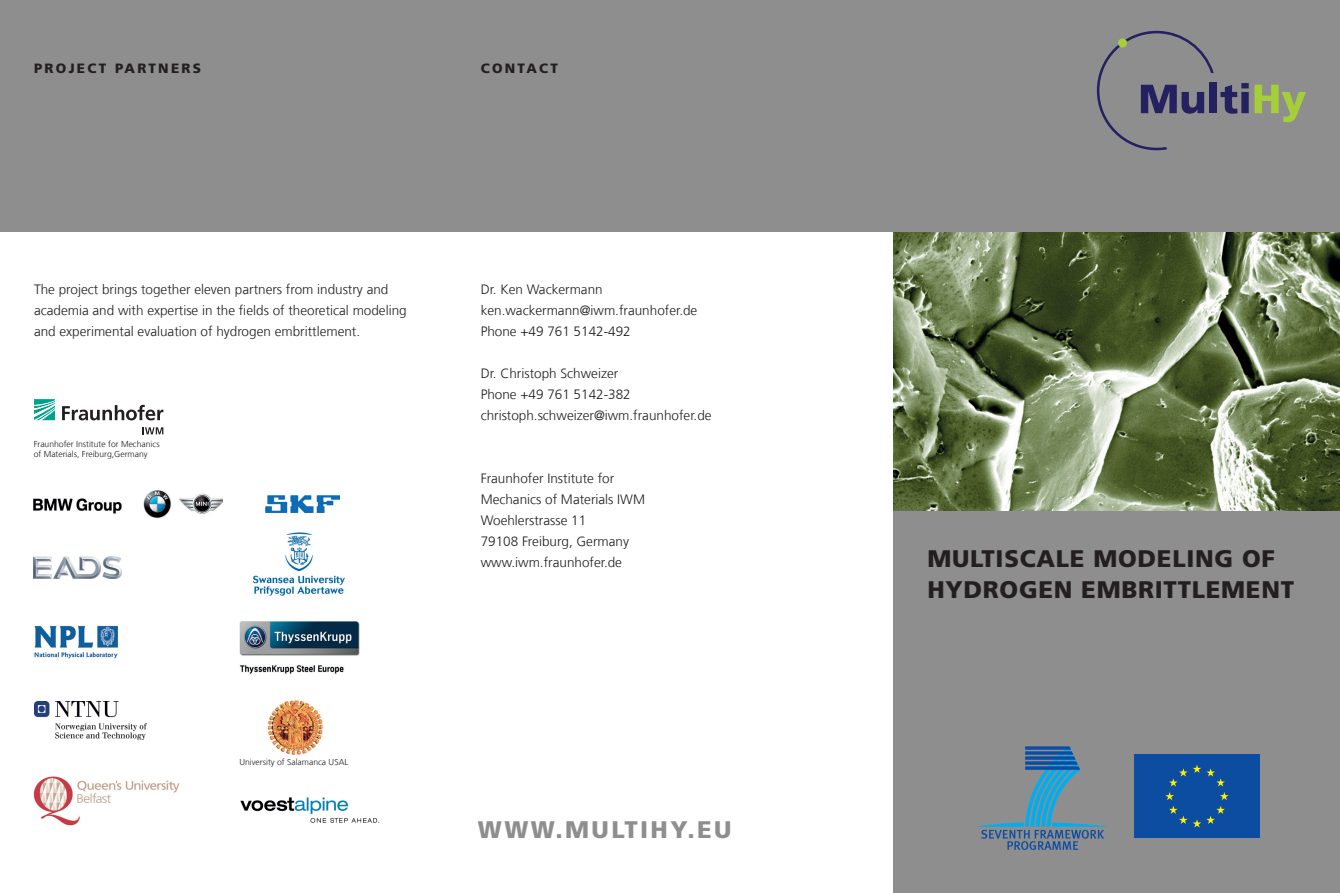
<style>
.page{position:relative;width:1340px;height:893px;background:#fff}
.page>*{position:absolute;margin:0;border:0;box-sizing:border-box;transform-origin:0 0}
.t1{font:900 24px/31.5px "Frutiger LT Com";letter-spacing:.03em;color:#231f20}
.t2{font:900 24px "Frutiger LT Com";letter-spacing:.1em;color:#8e8e8f}
.t3{font:300 13.5px/21px "Frutiger LT Com";color:#231f20}
.t4{font:900 13.5px "Frutiger LT Com";letter-spacing:.17em;color:#231f20}
.t5{font:300 8.55px/9.8px "Frutiger LT Com";color:#231f20}
</style>
<div class="page">
<img style="left:893px;top:231px;width:446px;height:281px">
<div style="left:893px;top:0;width:446px;height:231px;background:#8e8e8f"></div>
<div style="left:893px;top:512px;width:446px;height:381px;background:#8e8e8f"></div>
<div style="left:0;top:0;width:446px;height:231px;background:#8e8e8f"></div>
<div style="left:446px;top:0;width:447px;height:231px;background:#8e8e8f"></div>
<svg style="left:977px;top:746px;width:131px;height:104px"></svg>
<div style="left:1134px;top:755px;width:125px;height:83px;background:#0d4da1"></div>
<svg style="left:1169px;top:806px;width:55px;height:21px"></svg>
<svg style="left:1165px;top:765px;width:63px;height:35px"></svg>
<svg style="left:34px;top:399px;width:21px;height:21px"></svg>
<svg style="left:62px;top:405px;width:101px;height:15px"></svg>
<svg style="left:142px;top:427px;width:21px;height:7px"></svg>
<img style="left:33px;top:490px;width:190px;height:29px">
<img style="left:34px;top:556px;width:88px;height:22px">
<img style="left:33px;top:776px;width:147px;height:50px">
<img style="left:266px;top:495px;width:73px;height:18px">
<img style="left:252px;top:532px;width:93px;height:64px">
<img style="left:267px;top:700px;width:56px;height:55px">
<img style="left:240px;top:797px;width:139px;height:25px">
<img style="left:34px;top:626px;width:84px;height:32px">
<img style="left:35px;top:702px;width:112px;height:37px">
<img style="left:239px;top:621px;width:121px;height:53px">
<svg style="left:1096px;top:31px;width:118px;height:119px"></svg>
<div style="left:1209px;top:83px;width:7px;height:30px;background:#252161"></div>
<svg style="left:1220px;top:83px;width:28px;height:31px"></svg>
<svg style="left:1254px;top:85px;width:51px;height:37px"></svg>
<p class="t4" style="left:34px;top:60px;width:169px">PROJECT PARTNERS</p>
<p class="t4" style="left:480px;top:60px;width:79px">CONTACT</p>
<p class="t3" style="left:34px;top:279px;width:374px">The project brings together eleven partners from industry and academia and with expertise in the fields of theoretical modeling and experimental evaluation of hydrogen embrittlement.</p>
<p class="t5" style="left:34px;top:440px;width:127px">Fraunhofer Institute for Mechanics of Materials, Freiburg,Germany</p>
<p class="t3" style="left:480px;top:279px;width:218px">Dr. Ken Wackermann ken.wackermann@iwm.fraunhofer.de<br>Phone +49 761 5142-492</p>
<p class="t3" style="left:480px;top:363px;width:232px">Dr. Christoph Schweizer<br>Phone +49 761 5142-382 christoph.schweizer@iwm.fraunhofer.de</p>
<p class="t3" style="left:480px;top:468px;width:166px">Fraunhofer Institute for<br>Mechanics of Materials IWM<br>Woehlerstrasse 11<br>79108 Freiburg, Germany www.iwm.fraunhofer.de</p>
<p class="t5" style="left:239px;top:757px;width:110px">University of Salamanca USAL</p>
<h1 class="t2" style="left:478px;top:815px;width:255px">WWW.MULTIHY.EU</h1>
<h1 class="t1" style="left:927px;top:543px;width:368px">MULTISCALE MODELING OF<br>HYDROGEN EMBRITTLEMENT</h1>
</div>
